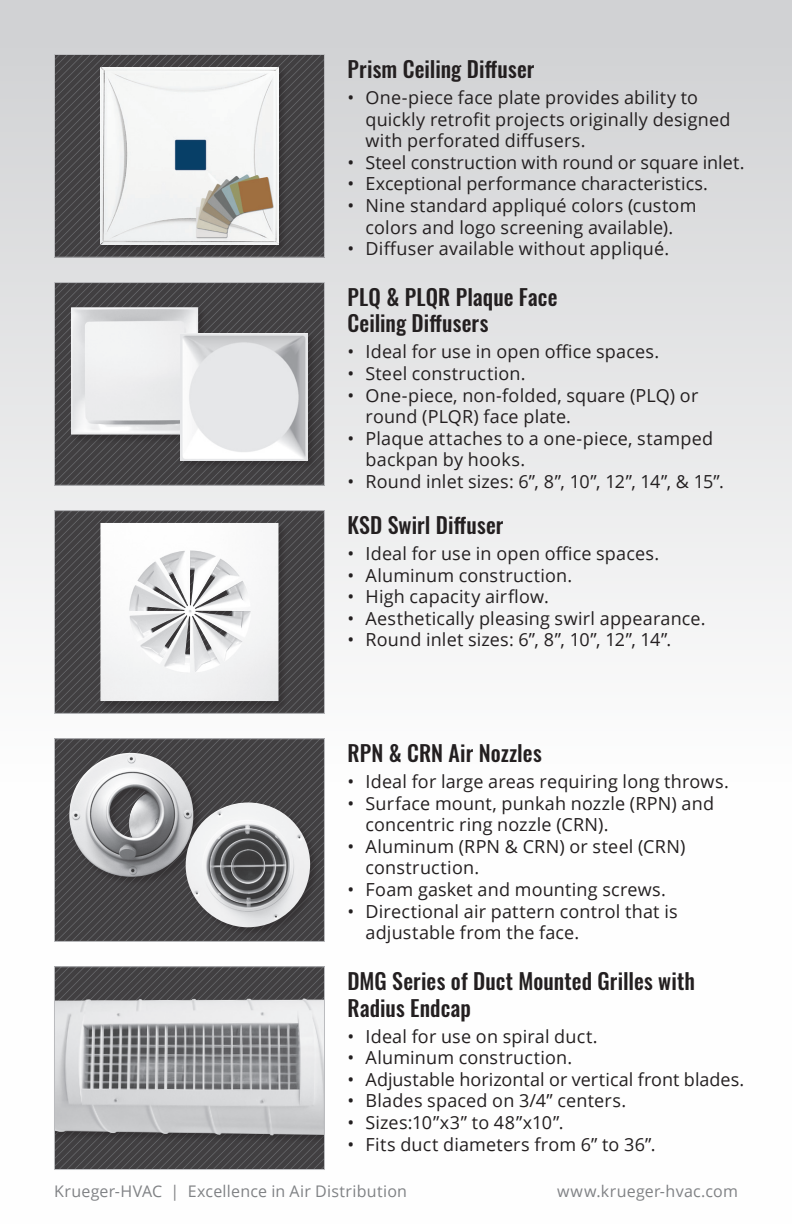
<style>
.page{position:relative;width:792px;height:1224px;background:#fff}
.page>*{position:absolute;margin:0;border:0;box-sizing:border-box;transform-origin:0 0}
.Features{font:500 22px/26.4px "Oswald";letter-spacing:.005em;color:#231f20}
.t1{font:18px/21.6px "Open Sans";letter-spacing:.01em;color:#231f20}
.Bullets{font:16px "Open Sans";letter-spacing:.015em;color:#808285}
</style>
<div class="page">
<div style="left:0;top:0;width:792px;height:1224px;background:linear-gradient(to bottom,#d5d6d8,#fff)"></div>
<img style="left:56px;top:968px;width:267px;height:200px">
<div style="left:54px;top:998px;width:270px;height:147px;background:#231f20;opacity:.4"></div>
<img style="left:56px;top:998px;width:267px;height:138px">
<div style="left:54px;top:966px;width:271px;height:204px;border:1px solid #bcbdc0"></div>
<img style="left:56px;top:284px;width:267px;height:200px">
<div style="left:54px;top:282px;width:271px;height:204px;border:1px solid #bcbdc0"></div>
<div style="left:71px;top:307px;width:136px;height:137px;background:#231f20;opacity:.4"></div>
<img style="left:71px;top:307px;width:127px;height:128px">
<div style="left:180px;top:333px;width:137px;height:137px;background:#231f20;opacity:.4"></div>
<img style="left:181px;top:334px;width:127px;height:127px">
<img style="left:56px;top:56px;width:267px;height:200px">
<div style="left:54px;top:54px;width:271px;height:204px;border:1px solid #bcbdc0"></div>
<div style="left:100px;top:67px;width:187px;height:186px;background:#231f20;opacity:.4"></div>
<img style="left:100px;top:67px;width:179px;height:177px">
<img style="left:56px;top:512px;width:267px;height:200px">
<div style="left:54px;top:510px;width:271px;height:204px;border:1px solid #bcbdc0"></div>
<div style="left:100px;top:523px;width:187px;height:187px;background:#231f20;opacity:.4"></div>
<img style="left:100px;top:523px;width:179px;height:178px">
<img style="left:56px;top:740px;width:267px;height:200px">
<div style="left:54px;top:738px;width:271px;height:204px;border:1px solid #bcbdc0"></div>
<div style="left:69px;top:753px;width:133px;height:133px;background:#231f20;opacity:.4"></div>
<img style="left:69px;top:753px;width:124px;height:124px">
<div style="left:185px;top:802px;width:134px;height:134px;background:#231f20;opacity:.4"></div>
<img style="left:186px;top:802px;width:124px;height:125px;border-radius:62px">
<p class="Features" style="left:348px;top:56px;width:188px">Prism Ceiling Diffuser</p>
<p class="t1" style="left:366px;top:86px;width:366px;text-indent:-18px">• One-piece face plate provides ability to quickly retrofit projects originally designed with perforated diffusers.</p>
<p class="t1" style="left:348px;top:151px;width:398px">• Steel construction with round or square inlet.</p>
<p class="t1" style="left:348px;top:173px;width:362px">• Exceptional performance characteristics.</p>
<p class="t1" style="left:348px;top:194px;width:350px;text-align:center">• Nine standard appliqué colors (custom colors and logo screening available).</p>
<p class="t1" style="left:348px;top:237px;width:323px">• Diffuser available without appliqué.</p>
<p class="Features" style="left:348px;top:284px;width:212px">PLQ &amp; PLQR Plaque Face</p>
<p class="Features" style="left:348px;top:311px;width:142px">Ceiling Diffusers</p>
<p class="t1" style="left:348px;top:341px;width:313px">• Ideal for use in open office spaces.</p>
<p class="t1" style="left:348px;top:362px;width:179px">• Steel construction.</p>
<p class="t1" style="left:366px;top:384px;width:334px;text-indent:-18px">• One-piece, non-folded, square (PLQ) or round (PLQR) face plate.</p>
<p class="t1" style="left:366px;top:427px;width:349px;text-indent:-18px">• Plaque attaches to a one-piece, stamped backpan by hooks.</p>
<p class="t1" style="left:348px;top:470px;width:378px">• Round inlet sizes: 6”, 8”, 10”, 12”, 14”, &amp; 15”.</p>
<p class="Features" style="left:348px;top:512px;width:157px">KSD Swirl Diffuser</p>
<p class="t1" style="left:348px;top:542px;width:313px">• Ideal for use in open office spaces.</p>
<p class="t1" style="left:348px;top:564px;width:226px">• Aluminum construction.</p>
<p class="t1" style="left:348px;top:585px;width:203px">• High capacity airflow.</p>
<p class="t1" style="left:348px;top:607px;width:360px">• Aesthetically pleasing swirl appearance.</p>
<p class="t1" style="left:348px;top:629px;width:325px">• Round inlet sizes: 6”, 8”, 10”, 12”, 14”.</p>
<p class="Features" style="left:348px;top:740px;width:196px">RPN &amp; CRN Air Nozzles</p>
<p class="t1" style="left:348px;top:770px;width:383px">• Ideal for large areas requiring long throws.</p>
<p class="t1" style="left:366px;top:792px;width:350px;text-indent:-18px">• Surface mount, punkah nozzle (RPN) and concentric ring nozzle (CRN).</p>
<p class="t1" style="left:366px;top:835px;width:321px;text-indent:-18px">• Aluminum (RPN &amp; CRN) or steel (CRN) construction.</p>
<p class="t1" style="left:348px;top:878px;width:320px">• Foam gasket and mounting screws.</p>
<p class="t1" style="left:366px;top:900px;width:314px;text-indent:-18px">• Directional air pattern control that is adjustable from the face.</p>
<p class="Features" style="left:348px;top:968px;width:349px">DMG Series of Duct Mounted Grilles with<br>Radius Endcap</p>
<p class="t1" style="left:348px;top:1025px;width:252px">• Ideal for use on spiral duct.</p>
<p class="t1" style="left:348px;top:1046px;width:226px">• Aluminum construction.</p>
<p class="t1" style="left:348px;top:1068px;width:398px">• Adjustable horizontal or vertical front blades.</p>
<p class="t1" style="left:348px;top:1090px;width:280px">• Blades spaced on 3/4” centers.</p>
<p class="t1" style="left:348px;top:1111px;width:217px">• Sizes:10”x3” to 48”x10”.</p>
<p class="t1" style="left:348px;top:1133px;width:309px">• Fits duct diameters from 6” to 36”.</p>
<p class="Bullets" style="left:54px;top:1180px;width:355px">Krueger-HVAC | Excellence in Air Distribution</p>
<p class="Bullets" style="left:557px;top:1180px;width:182px">www.krueger-hvac.com</p>
</div>
